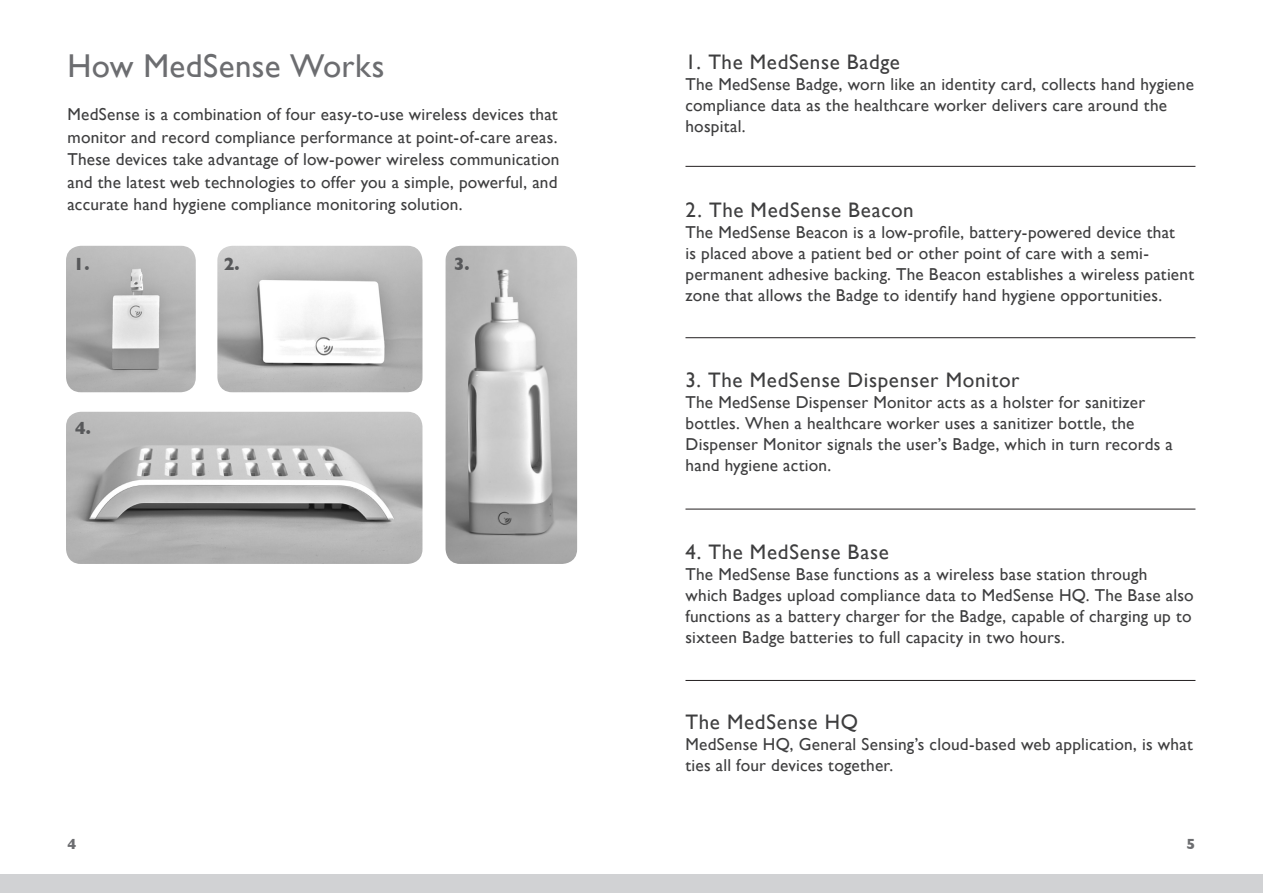
<style>
.page{position:relative;width:1263px;height:893px;background:#fff}
.page>*{position:absolute;margin:0;border:0;box-sizing:border-box;transform-origin:0 0}
.t1{font:33px "Gill Sans";letter-spacing:.01em;color:#6c6d70}
.header_2{font:21px "Gill Sans";letter-spacing:.03em;color:#3e3e3f}
.t2{font:700 18px "Gill Sans";color:#57585a}
.t3{font:17.25px/21px "Gill Sans";letter-spacing:.015em;color:#3e3e3f}
.t4{font:700 15px "Gill Sans";color:#6c6d70}
</style>
<div class="page">
<div style="left:0;top:874px;width:1263px;height:19px;background:#d1d2d4"></div>
<img style="left:446px;top:246px;width:131px;height:318px">
<img style="left:66px;top:246px;width:130px;height:146px">
<img style="left:66px;top:412px;width:356px;height:152px">
<img style="left:217px;top:246px;width:205px;height:146px">
<hr style="left:685px;top:166px;width:510px;height:1px;background:#231f20">
<hr style="left:685px;top:337px;width:510px;height:1px;background:#231f20">
<hr style="left:685px;top:509px;width:510px;height:1px;background:#231f20">
<hr style="left:685px;top:680px;width:510px;height:1px;background:#231f20">
<p class="t1" style="left:68px;top:46px;width:318px">How MedSense Works</p>
<p class="t3" style="left:68px;top:103px;width:493px;line-height:22.5px;text-align:justify">MedSense is a combination of four easy-to-use wireless devices that monitor and record compliance performance at point-of-care areas.<br>These devices take advantage of low-power wireless communication and the latest web technologies to offer you a simple, powerful, and accurate hand hygiene compliance monitoring solution.</p>
<p class="t2" style="left:74px;top:254px;width:17px">1.</p>
<p class="t2" style="left:224px;top:254px;width:17px">2.</p>
<p class="t2" style="left:454px;top:254px;width:17px">3.</p>
<p class="t2" style="left:75px;top:418px;width:17px">4.</p>
<p class="header_2" style="left:685px;top:49px;width:216px">1. The MedSense Badge</p>
<p class="t3" style="left:685px;top:73px;width:510px">The MedSense Badge, worn like an identity card, collects hand hygiene compliance data as the healthcare worker delivers care around the hospital.</p>
<p class="header_2" style="left:685px;top:198px;width:230px">2. The MedSense Beacon</p>
<p class="t3" style="left:685px;top:222px;width:510px">The MedSense Beacon is a low-profile, battery-powered device that<br>is placed above a patient bed or other point of care with a semi&shy;permanent adhesive backing. The Beacon establishes a wireless patient zone that allows the Badge to identify hand hygiene opportunities.</p>
<p class="header_2" style="left:685px;top:367px;width:336px">3. The MedSense Dispenser Monitor</p>
<p class="t3" style="left:685px;top:391px;width:489px">The MedSense Dispenser Monitor acts as a holster for sanitizer bottles. When a healthcare worker uses a sanitizer bottle, the Dispenser Monitor signals the user’s Badge, which in turn records a hand hygiene action.</p>
<p class="header_2" style="left:685px;top:540px;width:205px">4. The MedSense Base</p>
<p class="t3" style="left:685px;top:564px;width:510px">The MedSense Base functions as a wireless base station through<br>which Badges upload compliance data to MedSense HQ. The Base also functions as a battery charger for the Badge, capable of charging up to sixteen Badge batteries to full capacity in two hours.</p>
<p class="header_2" style="left:685px;top:709px;width:174px">The MedSense HQ</p>
<p class="t3" style="left:685px;top:733px;width:509px">MedSense HQ, General Sensing’s cloud-based web application, is what ties all four devices together.</p>
<p class="t4" style="left:68px;top:836px;width:10px">4</p>
<p class="t4" style="left:1186px;top:836px;width:10px">5</p>
</div>
